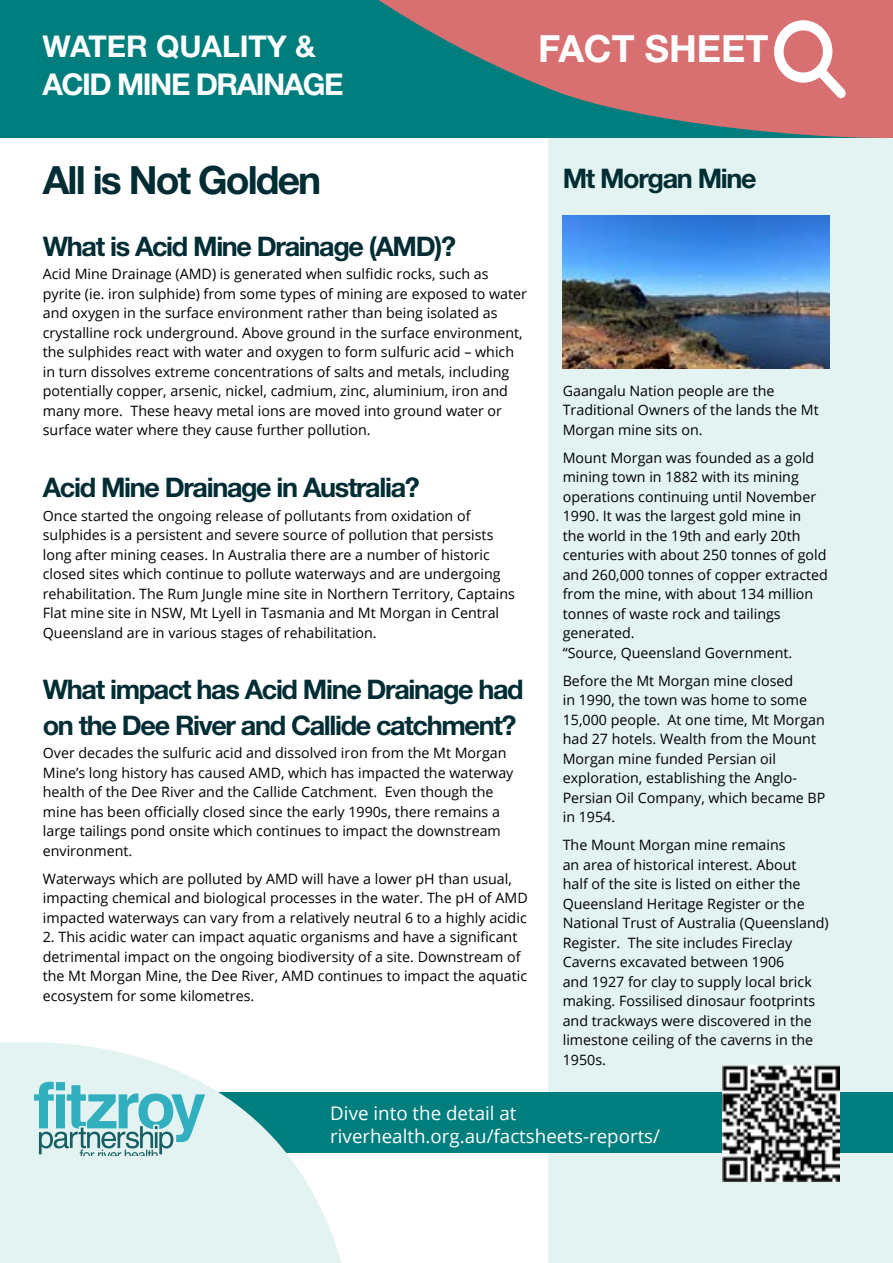
<style>
.page{position:relative;width:893px;height:1263px;background:#fff}
.page>*{position:absolute;margin:0;border:0;box-sizing:border-box;transform-origin:0 0}
.t1{font:700 39px "Helvetica Neue LT Std";letter-spacing:-.05em;color:#002d34}
.t2{font:700 37.5px "Helvetica Neue LT Std";color:#fff}
.t3{font:700 30px/38.5px "Helvetica Neue LT Std";letter-spacing:-.05em;color:#fff}
.t4{font:700 27px/35.8px "Helvetica Neue LT Std";letter-spacing:-.05em;color:#002d34}
.t5{font:18.75px/22.5px "Open Sans";color:#fff}
.t6{font:14.25px/19.5px "Open Sans";color:#000}
</style>
<div class="page">
<div style="left:549px;top:123px;width:344px;height:1140px;background:#e3f3f1"></div>
<img style="left:563px;top:215px;width:266px;height:153px">
<div style="left:0;top:1092px;width:893px;height:60px;background:#007e7e"></div>
<div style="left:0;top:0;width:893px;height:138px;background:#007e7e"></div>
<svg style="left:378px;top:0;width:515px;height:141px;fill:#d86f70"></svg>
<svg style="left:774px;top:20px;width:72px;height:78px;background:#e8abac"></svg>
<div style="left:784px;top:30px;width:39px;height:42px;background:#d86f70;border-radius:50%"></div>
<svg style="left:0;top:1042px;width:348px;height:221px;fill:#e3f3f1"></svg>
<svg style="left:34px;top:1082px;width:171px;height:73px;background:#99cfd3"></svg>
<img style="left:723px;top:1065px;width:116px;height:117px">
<h3 class="t3" style="left:43px;top:26px;width:303px">WATER QUALITY &amp;<br>ACID MINE DRAINAGE</h3>
<h2 class="t2" style="left:538px;top:26px;width:231px">FACT SHEET</h2>
<h1 class="t1" style="left:43px;top:156px;width:280px">All is Not Golden</h1>
<h3 class="t4" style="left:43px;top:228px;width:415px">What is Acid Mine Drainage (AMD)?</h3>
<p class="t6" style="left:43px;top:264px;width:486px">Acid Mine Drainage (AMD) is generated when sulfidic rocks, such as pyrite (ie. iron sulphide) from some types of mining are exposed to water and oxygen in the surface environment rather than being isolated as crystalline rock underground. Above ground in the surface environment, the sulphides react with water and oxygen to form sulfuric acid – which in turn dissolves extreme concentrations of salts and metals, including potentially copper, arsenic, nickel, cadmium, zinc, aluminium, iron and many more. These heavy metal ions are moved into ground water or surface water where they cause further pollution.</p>
<h3 class="t4" style="left:43px;top:469px;width:379px">Acid Mine Drainage in Australia?</h3>
<p class="t6" style="left:43px;top:505px;width:474px">Once started the ongoing release of pollutants from oxidation of sulphides is a persistent and severe source of pollution that persists long after mining ceases. In Australia there are a number of historic closed sites which continue to pollute waterways and are undergoing rehabilitation. The Rum Jungle mine site in Northern Territory, Captains Flat mine site in NSW, Mt Lyell in Tasmania and Mt Morgan in Central Queensland are in various stages of rehabilitation.</p>
<h3 class="t4" style="left:43px;top:671px;width:482px">What impact has Acid Mine Drainage had on the Dee River and Callide catchment?</h3>
<p class="t6" style="left:43px;top:743px;width:472px">Over decades the sulfuric acid and dissolved iron from the Mt Morgan Mine’s long history has caused AMD, which has impacted the waterway health of the Dee River and the Callide Catchment. Even though the mine has been officially closed since the early 1990s, there remains a large tailings pond onsite which continues to impact the downstream environment.</p>
<p class="t6" style="left:43px;top:868px;width:486px">Waterways which are polluted by AMD will have a lower pH than usual, impacting chemical and biological processes in the water. The pH of AMD impacted waterways can vary from a relatively neutral 6 to a highly acidic</p>
<p class="t6" style="left:43px;top:927px;width:486px">2. This acidic water can impact aquatic organisms and have a significant detrimental impact on the ongoing biodiversity of a site. Downstream of the Mt Morgan Mine, the Dee River, AMD continues to impact the aquatic ecosystem for some kilometres.</p>
<h3 class="t4" style="left:563px;top:160px;width:195px">Mt Morgan Mine</h3>
<p class="t6" style="left:563px;top:380px;width:257px">Gaangalu Nation people are the<br>Traditional Owners of the lands the Mt<br>Morgan mine sits on.</p>
<p class="t6" style="left:563px;top:447px;width:267px">Mount Morgan was founded as a gold mining town in 1882 with its mining operations continuing until November 1990. It was the largest gold mine in<br>the world in the 19th and early 20th centuries with about 250 tonnes of gold and 260,000 tonnes of copper extracted from the mine, with about 134 million tonnes of waste rock and tailings generated.<br>“Source, Queensland Government.</p>
<p class="t6" style="left:563px;top:670px;width:264px">Before the Mt Morgan mine closed<br>in 1990, the town was home to some<br>15,000 people. At one time, Mt Morgan had 27 hotels. Wealth from the Mount<br>Morgan mine funded Persian oil exploration, establishing the Anglo-<br>Persian Oil Company, which became BP in 1954.</p>
<p class="t6" style="left:563px;top:835px;width:268px">The Mount Morgan mine remains<br>an area of historical interest. About<br>half of the site is listed on either the Queensland Heritage Register or the National Trust of Australia (Queensland)<br>Register. The site includes Fireclay Caverns excavated between 1906<br>and 1927 for clay to supply local brick making. Fossilised dinosaur footprints and trackways were discovered in the limestone ceiling of the caverns in the 1950s.</p>
<h3 class="t5" style="left:330px;top:1102px;width:331px">Dive into the detail at riverhealth.org.au/factsheets-reports/</h3>
</div>
